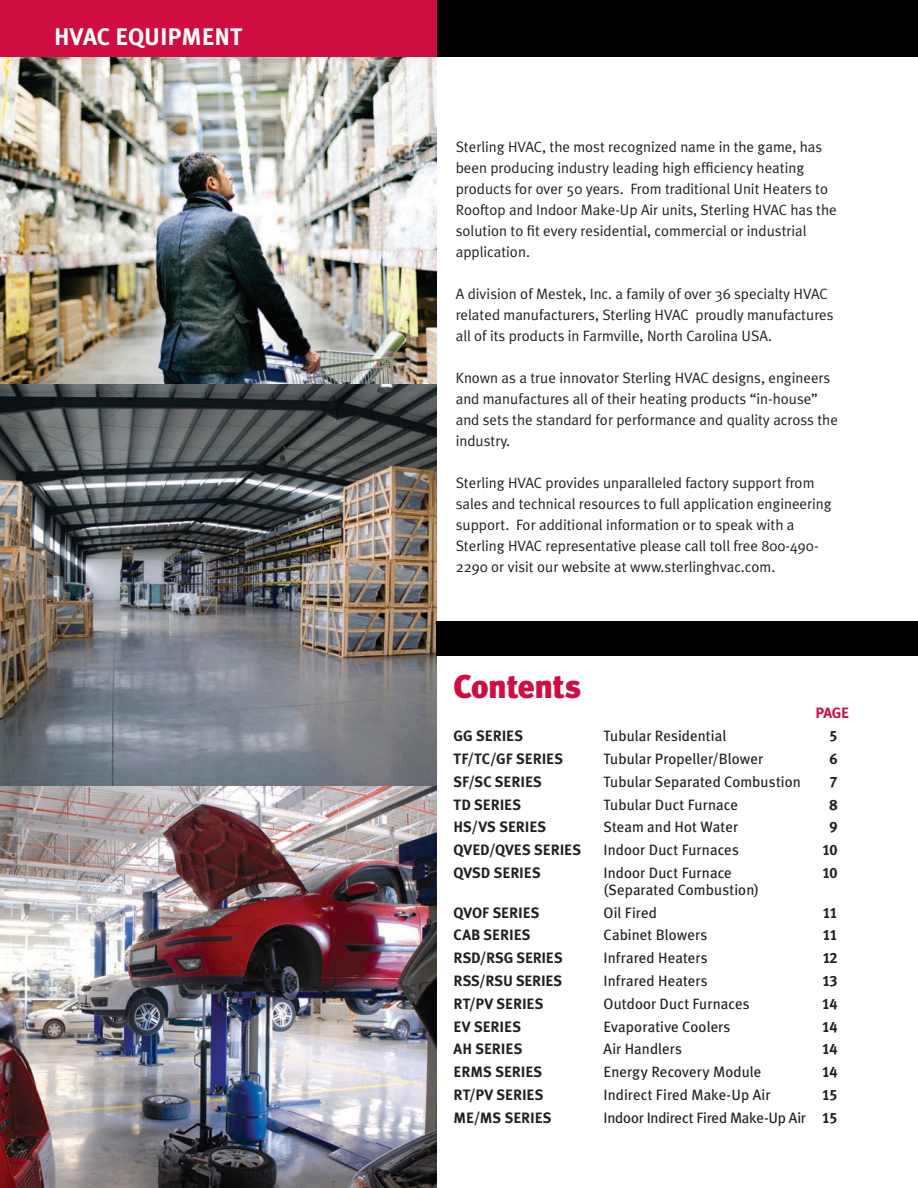
<style>
.page{position:relative;width:918px;height:1188px;background:#fff}
.page>*{position:absolute;margin:0;border:0;box-sizing:border-box;transform-origin:0 0}
.t1{font:900 33px "Meta Plus";letter-spacing:-.015em;color:#cf0d41}
.t2{font:24px "Meta Plus Bold Caps";color:#fff}
.t3{font:15px/21px "Meta Plus Normal";color:#231f20}
.t4{font:15px "Meta Plus";letter-spacing:.005em;color:#231f20}
.t5{font:15px "Meta Plus Bold Caps";letter-spacing:-.01em;color:#231f20}
.t6{font:15px "Meta Plus";letter-spacing:-.02em;color:#231f20}
.t7{font:15px "Meta Plus Bold Caps";color:#cf0d41}
.t8{font:12px "Meta Plus Bold Caps";color:#231f20}
.s1{font-family:"Meta Plus Bold Caps"}
</style>
<div class="page">
<img style="left:0;top:57px;width:436px;height:1131px">
<div style="left:436px;top:621px;width:482px;height:35px;background:#000"></div>
<div style="left:434px;top:0;width:484px;height:57px;background:#000"></div>
<div style="left:0;top:0;width:436px;height:57px;background:#cf0d41"></div>
<p class="t2" style="left:54px;top:23px;width:190px">HVAC EQUIPMENT</p>
<p class="t8" style="left:27px;top:1150px;width:8px">4</p>
<p class="t3" style="left:456px;top:137px;width:382px">Sterling HVAC, the most recognized name in the game, has been producing industry leading high efficiency heating products for over 50 years. From traditional Unit Heaters to Rooftop and Indoor Make-Up Air units, Sterling HVAC has the solution to fit every residential, commercial or industrial application.</p>
<p class="t3" style="left:456px;top:284px;width:379px">A division of Mestek, Inc. a family of over 36 specialty HVAC related manufacturers, Sterling HVAC proudly manufactures all of its products in Farmville, North Carolina USA.</p>
<p class="t3" style="left:456px;top:368px;width:384px">Known as a true innovator Sterling HVAC designs, engineers and manufactures all of their heating products “in-house” and sets the standard for performance and quality across the industry.</p>
<p class="t3" style="left:456px;top:473px;width:377px">Sterling HVAC provides unparalleled factory support from sales and technical resources to full application engineering support. For additional information or to speak with a Sterling HVAC representative please call toll free 800-490- 2290 or visit our website at www.sterlinghvac.com.</p>
<p class="t1" style="left:454px;top:667px;width:129px">Contents</p>
<p class="t7" style="left:815px;top:705px;width:35px">PAGE</p>
<p class="t5" style="left:454px;top:727px;width:71px">GG SERIES</p>
<p class="t4" style="left:604px;top:727px;width:124px">Tubular Residential</p>
<p class="t5" style="left:830px;top:727px;width:10px">5</p>
<p class="t5" style="left:454px;top:750px;width:111px">TF/TC/GF SERIES</p>
<p class="t4" style="left:604px;top:750px;width:161px">Tubular Propeller/Blower</p>
<p class="t5" style="left:830px;top:750px;width:10px">6</p>
<p class="t5" style="left:454px;top:773px;width:90px">SF/SC SERIES</p>
<p class="t4" style="left:604px;top:773px;width:199px">Tubular Separated Combustion</p>
<p class="t5" style="left:830px;top:773px;width:10px">7</p>
<p class="t5" style="left:454px;top:796px;width:69px">TD SERIES</p>
<p class="t4" style="left:604px;top:796px;width:136px">Tubular Duct Furnace</p>
<p class="t5" style="left:830px;top:796px;width:10px">8</p>
<p class="t5" style="left:454px;top:819px;width:94px">HS/VS SERIES</p>
<p class="t4" style="left:604px;top:819px;width:136px">Steam and Hot Water</p>
<p class="t5" style="left:830px;top:819px;width:10px">9</p>
<p class="t5" style="left:454px;top:841px;width:129px">QVED/QVES SERIES</p>
<p class="t4" style="left:604px;top:841px;width:137px">Indoor Duct Furnaces</p>
<p class="t5" style="left:822px;top:841px;width:17px">10</p>
<p class="t5" style="left:454px;top:864px;width:89px">QVSD SERIES</p>
<p class="t4" style="left:604px;top:864px;width:130px">Indoor Duct Furnace</p>
<p class="t5" style="left:822px;top:864px;width:17px">10</p>
<p class="t4" style="left:604px;top:881px;width:157px">(Separated Combustion)</p>
<p class="t5" style="left:454px;top:904px;width:88px">QVOF SERIES</p>
<p class="t4" style="left:604px;top:904px;width:55px">Oil Fired</p>
<p class="t5" style="left:822px;top:904px;width:17px">11</p>
<p class="t5" style="left:454px;top:927px;width:79px">CAB SERIES</p>
<p class="t4" style="left:604px;top:927px;width:105px">Cabinet Blowers</p>
<p class="t5" style="left:822px;top:927px;width:17px">11</p>
<p class="t5" style="left:454px;top:949px;width:111px">RSD/RSG SERIES</p>
<p class="t4" style="left:604px;top:949px;width:106px">Infrared Heaters</p>
<p class="t5" style="left:822px;top:949px;width:17px">12</p>
<p class="t5" style="left:454px;top:972px;width:110px">RSS/RSU SERIES</p>
<p class="t4" style="left:604px;top:972px;width:106px">Infrared Heaters</p>
<p class="t5" style="left:822px;top:972px;width:17px">13</p>
<p class="t5" style="left:454px;top:995px;width:91px">RT/PV SERIES</p>
<p class="t4" style="left:604px;top:995px;width:148px">Outdoor Duct Furnaces</p>
<p class="t5" style="left:822px;top:995px;width:17px">14</p>
<p class="t5" style="left:454px;top:1018px;width:69px">EV SERIES</p>
<p class="t4" style="left:604px;top:1018px;width:128px">Evaporative Coolers</p>
<p class="t5" style="left:822px;top:1018px;width:17px">14</p>
<p class="t5" style="left:454px;top:1041px;width:70px">AH SERIES</p>
<p class="t4" style="left:604px;top:1041px;width:80px">Air Handlers</p>
<p class="t5" style="left:822px;top:1041px;width:17px">14</p>
<p class="t5" style="left:454px;top:1063px;width:90px">ERMS SERIES</p>
<p class="t4" style="left:604px;top:1063px;width:159px">Energy Recovery Module</p>
<p class="t5" style="left:822px;top:1063px;width:17px">14</p>
<p class="t5" style="left:454px;top:1086px;width:91px">RT/PV SERIES</p>
<p class="t4" style="left:604px;top:1086px;width:168px">Indirect Fired Make-Up Air</p>
<p class="t5" style="left:822px;top:1086px;width:17px">15</p>
<p class="t5" style="left:454px;top:1109px;width:100px">ME/MS SERIES</p>
<p class="t6" style="left:604px;top:1109px;width:236px">Indoor Indirect Fired Make-Up Air <span class="s1">15</span></p>
</div>
